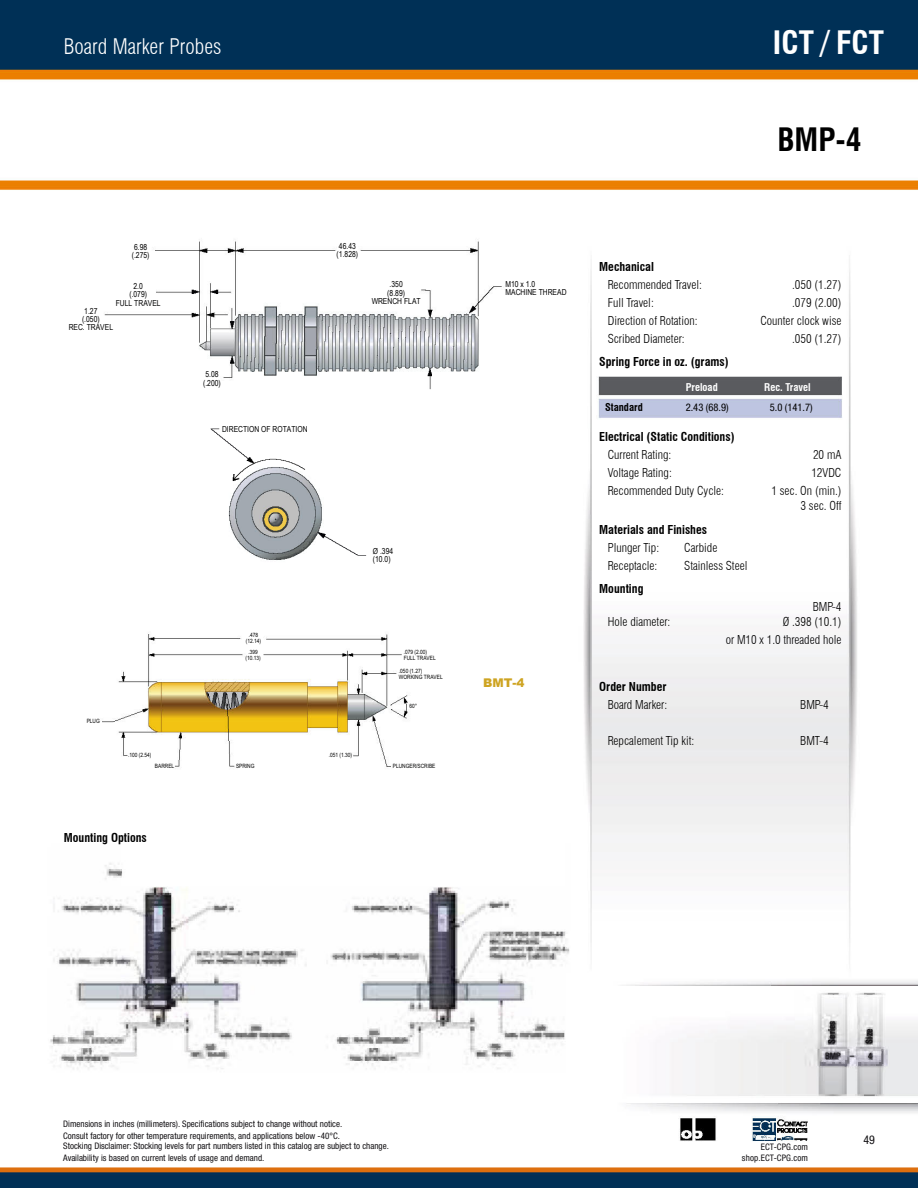
<style>
.page{position:relative;width:918px;height:1188px;background:#fff}
.page>*{position:absolute;margin:0;border:0;box-sizing:border-box;transform-origin:0 0}
.t1{font:700 condensed 31.5px "Swiss 721 BT";color:#fff}
.t2{font:700 condensed 31.5px "Swiss 721 BT";color:#000}
.t3{font:300 condensed 21px "Swiss 721 BT";color:#fff}
.t4{font:300 condensed 12px/15px "Swiss 721 BT";color:#000;text-align:right}
.t5{font:700 condensed 12px "Swiss 721 BT";color:#000}
.t6{font:900 12px "Arial";color:#cea422}
.t7{font:condensed 12px "Helvetica Neue LT Std";color:#141215}
.t8{font:condensed 10.5px "Helvetica Neue LT Std";color:#000}
.t9{font:700 condensed 10.5px "Swiss 721 BT";color:#fff}
.t10{font:700 condensed 10.5px "Swiss 721 BT";color:#000}
.t11{font:condensed 9px/11.9px "Helvetica Neue LT Std";color:#141215}
.t12{font:700 condensed 9px "Swiss 721 BT";color:#141215}
.t13{font:condensed 8.85px "Helvetica";color:#000}
.t14{font:8.25px/8.2px "Arial Narrow";color:#000101}
.t15{font:5.85px/5.8px "Arial Narrow";color:#000100;text-align:center}
</style>
<div class="page">
<img style="left:0;top:1px;width:918px;height:1186px">
<h2 class="t3" style="left:64px;top:34px;width:159px">Board Marker Probes</h2>
<h1 class="t1" style="left:773px;top:23px;width:113px">ICT / FCT</h1>
<h1 class="t2" style="left:777px;top:121px;width:86px">BMP-4</h1>
<p class="t14" style="left:132px;top:243px;width:19px">6.98 (.275)</p>
<p class="t14" style="left:116px;top:282px;width:46px;text-align:center">2.0<br>(.079)<br>FULL TRAVEL</p>
<p class="t14" style="left:69px;top:306px;width:46px;text-align:center">1.27<br>(.050)<br>REC. TRAVEL</p>
<p class="t14" style="left:203px;top:370px;width:19px">5.08 (.200)</p>
<p class="t14" style="left:222px;top:425px;width:87px">DIRECTION OF ROTATION</p>
<p class="t14" style="left:337px;top:242px;width:23px">46.43 (1.828)</p>
<p class="t14" style="left:372px;top:280px;width:50px;text-align:center">.350<br>(8.89)<br>WRENCH FLAT</p>
<p class="t14" style="left:506px;top:279px;width:63px">M10 x 1.0<br>MACHINE THREAD</p>
<p class="t15" style="left:87px;top:718px;width:15px">PLUG</p>
<p class="t15" style="left:128px;top:752px;width:25px">.100 (2.54)</p>
<p class="t15" style="left:246px;top:632px;width:17px">.478 (12.14)</p>
<p class="t15" style="left:246px;top:649px;width:17px">.399 (10.13)</p>
<p class="t14" style="left:373px;top:547px;width:22px">Ø .394 (10.0)</p>
<p class="t15" style="left:329px;top:752px;width:25px">.051 (1.30)</p>
<p class="t15" style="left:404px;top:649px;width:33px;text-align:left">.079 (2.00)<br>FULL TRAVEL</p>
<p class="t15" style="left:399px;top:668px;width:45px;text-align:left">.050 (1.27)<br>WORKING TRAVEL</p>
<p class="t15" style="left:410px;top:703px;width:9px">60°</p>
<p class="t6" style="left:483px;top:674px;width:43px">BMT-4</p>
<p class="t15" style="left:155px;top:763px;width:21px">BARREL</p>
<p class="t15" style="left:236px;top:763px;width:20px">SPRING</p>
<p class="t15" style="left:393px;top:763px;width:44px">PLUNGER/SCRIBE</p>
<p class="t5" style="left:64px;top:830px;width:85px">Mounting Options</p>
<p class="t5" style="left:599px;top:259px;width:56px">Mechanical</p>
<p class="t4" style="left:608px;top:277px;width:96px">Recommended Travel:</p>
<p class="t4" style="left:792px;top:277px;width:51px">.050 (1.27)</p>
<p class="t4" style="left:608px;top:295px;width:48px">Full Travel:</p>
<p class="t4" style="left:792px;top:295px;width:51px">.079 (2.00)</p>
<p class="t4" style="left:608px;top:313px;width:91px">Direction of Rotation:</p>
<p class="t4" style="left:760px;top:313px;width:83px">Counter clock wise</p>
<p class="t4" style="left:608px;top:331px;width:79px">Scribed Diameter:</p>
<p class="t4" style="left:792px;top:331px;width:51px">.050 (1.27)</p>
<p class="t5" style="left:599px;top:355px;width:131px">Spring Force in oz. (grams)</p>
<p class="t9" style="left:686px;top:381px;width:34px">Preload</p>
<p class="t9" style="left:764px;top:381px;width:48px">Rec. Travel</p>
<p class="t10" style="left:605px;top:401px;width:39px">Standard</p>
<p class="t8" style="left:686px;top:401px;width:44px">2.43 (68.9)</p>
<p class="t8" style="left:770px;top:401px;width:44px">5.0 (141.7)</p>
<p class="t5" style="left:599px;top:430px;width:137px">Electrical (Static Conditions)</p>
<p class="t4" style="left:608px;top:447px;width:65px">Current Rating:</p>
<p class="t4" style="left:813px;top:447px;width:30px">20 mA</p>
<p class="t4" style="left:608px;top:465px;width:66px">Voltage Rating:</p>
<p class="t4" style="left:811px;top:465px;width:32px">12VDC</p>
<p class="t4" style="left:608px;top:483px;width:118px">Recommended Duty Cycle:</p>
<p class="t4" style="left:771px;top:483px;width:72px">1 sec. On (min.)<br>3 sec. Off</p>
<p class="t5" style="left:599px;top:522px;width:109px">Materials and Finishes</p>
<p class="t4" style="left:608px;top:540px;width:53px">Plunger Tip:</p>
<p class="t4" style="left:684px;top:540px;width:35px">Carbide</p>
<p class="t4" style="left:608px;top:558px;width:51px">Receptacle:</p>
<p class="t4" style="left:684px;top:558px;width:65px">Stainless Steel</p>
<p class="t5" style="left:599px;top:582px;width:46px">Mounting</p>
<p class="t4" style="left:813px;top:599px;width:30px">BMP-4</p>
<p class="t4" style="left:608px;top:614px;width:64px">Hole diameter:</p>
<p class="t4" style="left:726px;top:613px;width:117px;line-height:18px">Ø .398 (10.1)<br>or M10 x 1.0 threaded hole</p>
<p class="t5" style="left:599px;top:680px;width:69px">Order Number</p>
<p class="t4" style="left:608px;top:697px;width:61px">Board Marker:</p>
<p class="t4" style="left:800px;top:697px;width:30px">BMP-4</p>
<p class="t4" style="left:608px;top:733px;width:88px">Repcalement Tip kit:</p>
<p class="t4" style="left:800px;top:733px;width:30px">BMT-4</p>
<p class="t14" style="left:813px;top:449px;width:63px">M10 x 1.0<br>MACHINE THREAD</p>
<p class="t11" style="left:63px;top:1118px;width:281px">Dimensions in inches (millimeters). Specifications subject to change without notice.<br>Consult factory for other temperature requirements, and applications below -40°C.</p>
<p class="t11" style="left:63px;top:1140px;width:327px">Stocking Disclaimer: Stocking levels for part numbers listed in this catalog are subject to change.<br>Availability is based on current levels of usage and demand.</p>
<p class="t12" style="left:827px;top:1044px;width:24px;rotate:-90deg">Series</p>
<p class="t12" style="left:864px;top:1044px;width:16px;rotate:-90deg">Size</p>
<p class="t11" style="left:825px;top:1050px;width:17px">BMP</p>
<p class="t11" style="left:868px;top:1050px;width:6px">4</p>
<p class="t13" style="left:850px;top:1050px;width:6px">–</p>
<p class="t11" style="left:742px;top:1142px;width:68px;line-height:10.4px;text-align:right">ECT-CPG.com shop.ECT-CPG.com</p>
<p class="t7" style="left:863px;top:1133px;width:13px">49</p>
</div>
